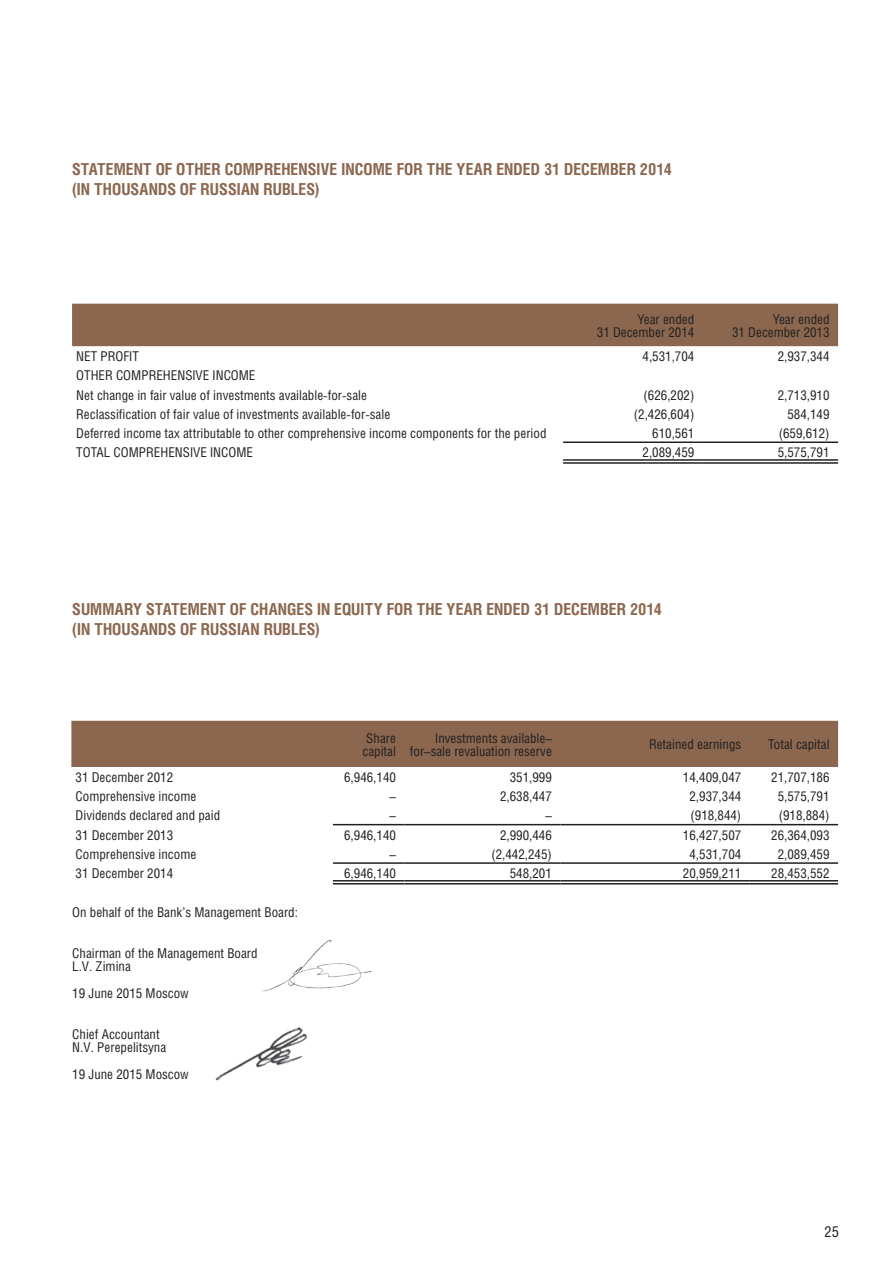
<style>
.page{position:relative;width:893px;height:1263px;background:#fff}
.page>*{position:absolute;margin:0;border:0;box-sizing:border-box;transform-origin:0 0}
.t1{font:700 16.5px/19.8px "Helios Cond";letter-spacing:.005em;color:#8b674f}
.t2{font:15px "Helios Cond";color:#231f20}
.t3{font:13.5px/13.5px "Helios Cond";color:#231f20}
</style>
<div class="page">
<div style="left:72px;top:304px;width:766px;height:42px;background:#8b674f"></div>
<hr style="left:563px;top:459px;width:140px;height:2px;background:#231f20">
<hr style="left:563px;top:462px;width:140px;height:2px;background:#231f20">
<hr style="left:703px;top:459px;width:135px;height:2px;background:#231f20">
<hr style="left:703px;top:462px;width:135px;height:2px;background:#231f20">
<hr style="left:563px;top:441px;width:140px;height:2px;background:#231f20">
<hr style="left:703px;top:441px;width:135px;height:2px;background:#231f20">
<div style="left:71px;top:721px;width:767px;height:46px;background:#8b674f"></div>
<svg style="left:333px;top:881px;width:71px;height:1px"></svg>
<svg style="left:404px;top:881px;width:156px;height:1px"></svg>
<svg style="left:560px;top:881px;width:190px;height:1px"></svg>
<svg style="left:750px;top:881px;width:88px;height:1px"></svg>
<hr style="left:333px;top:824px;width:71px;height:1px;background:#231f20">
<hr style="left:404px;top:824px;width:156px;height:1px;background:#231f20">
<hr style="left:560px;top:824px;width:190px;height:1px;background:#231f20">
<hr style="left:750px;top:824px;width:88px;height:1px;background:#231f20">
<hr style="left:333px;top:862px;width:71px;height:2px;background:#231f20">
<hr style="left:404px;top:862px;width:156px;height:2px;background:#231f20">
<hr style="left:560px;top:862px;width:190px;height:2px;background:#231f20">
<hr style="left:750px;top:862px;width:88px;height:2px;background:#231f20">
<hr style="left:333px;top:880px;width:71px;height:1px;background:#231f20">
<hr style="left:333px;top:883px;width:71px;height:1px;background:#231f20">
<hr style="left:404px;top:880px;width:156px;height:1px;background:#231f20">
<hr style="left:404px;top:883px;width:156px;height:1px;background:#231f20">
<hr style="left:560px;top:880px;width:190px;height:1px;background:#231f20">
<hr style="left:560px;top:883px;width:190px;height:1px;background:#231f20">
<hr style="left:750px;top:880px;width:88px;height:1px;background:#231f20">
<hr style="left:750px;top:883px;width:88px;height:1px;background:#231f20">
<img style="left:215px;top:1027px;width:92px;height:54px">
<img style="left:262px;top:940px;width:110px;height:52px">
<p class="t1" style="left:72px;top:159px;width:601px">STATEMENT OF OTHER COMPREHENSIVE INCOME FOR THE YEAR ENDED 31 DECEMBER 2014 (IN THOUSANDS OF RUSSIAN RUBLES)</p>
<p class="t3" style="left:597px;top:312px;width:99px;text-align:right">Year ended<br>31 December 2014</p>
<p class="t3" style="left:732px;top:312px;width:99px;text-align:right">Year ended<br>31 December 2013</p>
<p class="t3" style="left:76px;top:349px;width:64px">NET PROFIT</p>
<p class="t3" style="left:642px;top:349px;width:53px">4,531,704</p>
<p class="t3" style="left:778px;top:349px;width:53px">2,937,344</p>
<p class="t3" style="left:76px;top:366px;width:292px;line-height:19.2px">OTHER COMPREHENSIVE INCOME<br>Net change in fair value of investments available-for-sale</p>
<p class="t3" style="left:644px;top:388px;width:52px">(626,202)</p>
<p class="t3" style="left:778px;top:388px;width:53px">2,713,910</p>
<p class="t3" style="left:76px;top:407px;width:315px">Reclassification of fair value of investments available-for-sale</p>
<p class="t3" style="left:634px;top:407px;width:62px">(2,426,604)</p>
<p class="t3" style="left:787px;top:407px;width:44px">584,149</p>
<p class="t3" style="left:76px;top:426px;width:472px">Deferred income tax attributable to other comprehensive income components for the period</p>
<p class="t3" style="left:652px;top:426px;width:44px">610,561</p>
<p class="t3" style="left:779px;top:426px;width:52px">(659,612)</p>
<p class="t3" style="left:76px;top:445px;width:178px">TOTAL COMPREHENSIVE INCOME</p>
<p class="t3" style="left:642px;top:445px;width:53px">2,089,459</p>
<p class="t3" style="left:778px;top:445px;width:53px">5,575,791</p>
<p class="t1" style="left:72px;top:599px;width:591px">SUMMARY STATEMENT OF CHANGES IN EQUITY FOR THE YEAR ENDED 31 DECEMBER 2014 (IN THOUSANDS OF RUSSIAN RUBLES)</p>
<p class="t3" style="left:362px;top:731px;width:35px">Share capital</p>
<p class="t3" style="left:410px;top:731px;width:144px;text-align:right">Investments available– for–sale revaluation reserve</p>
<p class="t3" style="left:649px;top:737px;width:94px">Retained earnings</p>
<p class="t3" style="left:768px;top:737px;width:63px">Total capital</p>
<p class="t3" style="left:76px;top:770px;width:99px">31 December 2012</p>
<p class="t3" style="left:344px;top:770px;width:53px">6,946,140</p>
<p class="t3" style="left:510px;top:770px;width:44px">351,999</p>
<p class="t3" style="left:683px;top:770px;width:60px">14,409,047</p>
<p class="t3" style="left:771px;top:770px;width:60px">21,707,186</p>
<p class="t3" style="left:76px;top:789px;width:122px">Comprehensive income</p>
<p class="t3" style="left:389px;top:789px;width:8px">–</p>
<p class="t3" style="left:500px;top:789px;width:53px">2,638,447</p>
<p class="t3" style="left:689px;top:789px;width:53px">2,937,344</p>
<p class="t3" style="left:778px;top:789px;width:53px">5,575,791</p>
<p class="t3" style="left:76px;top:808px;width:146px">Dividends declared and paid</p>
<p class="t3" style="left:389px;top:808px;width:8px">–</p>
<p class="t3" style="left:545px;top:808px;width:8px">–</p>
<p class="t3" style="left:690px;top:808px;width:52px">(918,844)</p>
<p class="t3" style="left:779px;top:808px;width:52px">(918,884)</p>
<p class="t3" style="left:76px;top:828px;width:99px">31 December 2013</p>
<p class="t3" style="left:344px;top:828px;width:53px">6,946,140</p>
<p class="t3" style="left:500px;top:828px;width:53px">2,990,446</p>
<p class="t3" style="left:683px;top:828px;width:60px">16,427,507</p>
<p class="t3" style="left:771px;top:828px;width:60px">26,364,093</p>
<p class="t3" style="left:76px;top:847px;width:122px">Comprehensive income</p>
<p class="t3" style="left:389px;top:847px;width:8px">–</p>
<p class="t3" style="left:491px;top:847px;width:62px">(2,442,245)</p>
<p class="t3" style="left:689px;top:847px;width:53px">4,531,704</p>
<p class="t3" style="left:778px;top:847px;width:53px">2,089,459</p>
<p class="t3" style="left:76px;top:866px;width:99px">31 December 2014</p>
<p class="t3" style="left:344px;top:866px;width:53px">6,946,140</p>
<p class="t3" style="left:510px;top:866px;width:44px">548,201</p>
<p class="t3" style="left:683px;top:866px;width:60px">20,959,211</p>
<p class="t3" style="left:771px;top:866px;width:60px">28,453,552</p>
<p class="t3" style="left:72px;top:905px;width:227px">On behalf of the Bank’s Management Board:</p>
<p class="t3" style="left:72px;top:946px;width:187px">Chairman of the Management Board<br>L.V. Zimina</p>
<p class="t3" style="left:72px;top:986px;width:118px">19 June 2015 Moscow</p>
<p class="t3" style="left:72px;top:1027px;width:95px">Chief Accountant<br>N.V. Perepelitsyna</p>
<p class="t3" style="left:72px;top:1067px;width:118px">19 June 2015 Moscow</p>
<p class="t2" style="left:824px;top:1223px;width:16px">25</p>
</div>
